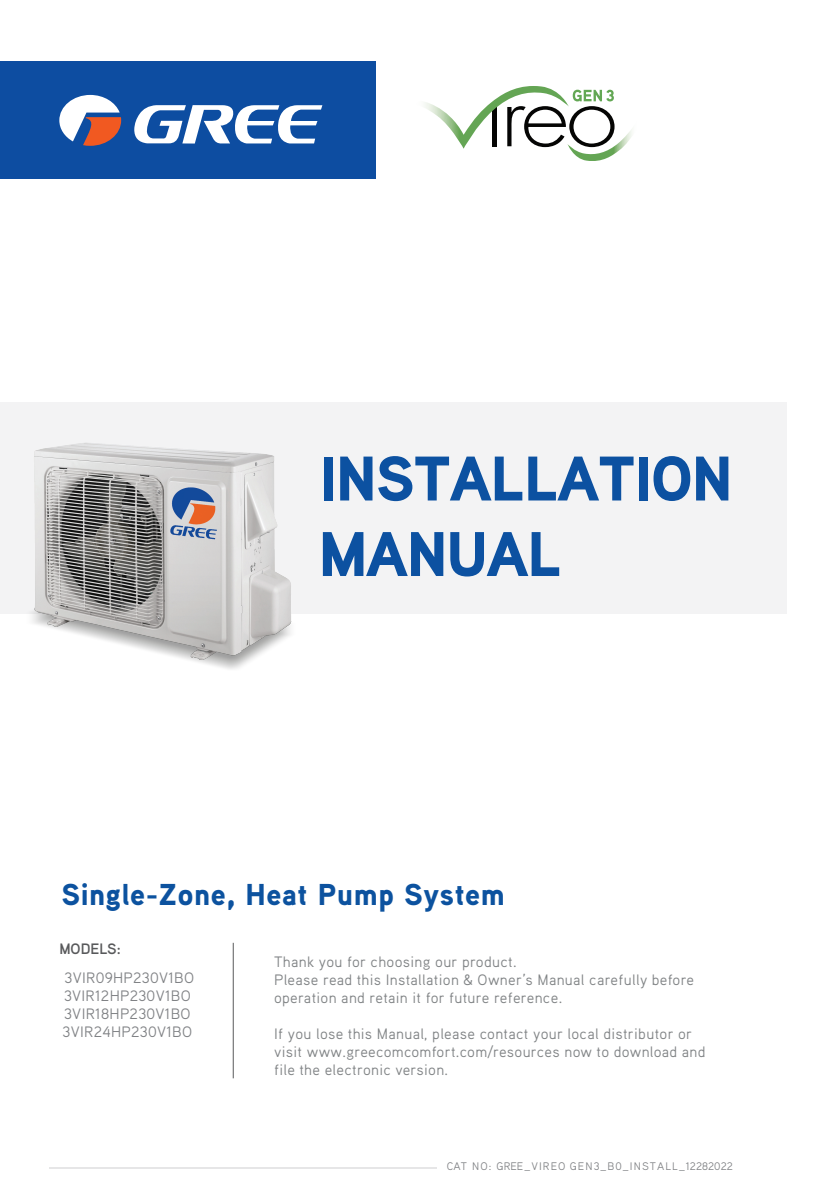
<style>
.page{position:relative;width:840px;height:1191px;background:#fff}
.page>*{position:absolute;margin:0;border:0;box-sizing:border-box;transform-origin:0 0}
.t1{font:900 62.8px/75.4px "Aaux Pro";letter-spacing:-.02em;color:#0c51a1}
.t2{font:900 30.2px "Aaux Pro";letter-spacing:.02em;color:#0c529f}
.t3{font:15px/18.2px "Aaux Pro";letter-spacing:.02em;color:#808385}
.t4{font:15px/18.2px "Aaux Pro";letter-spacing:.02em;color:#808285}
.t5{font:700 15px "Aaux Pro";color:#58595b}
.t6{font:11px "Aaux Pro";letter-spacing:.1em;color:#808285}
</style>
<div class="page">
<div style="left:0;top:61px;width:375px;height:118px;background:#0d4da1"></div>
<svg style="left:59px;top:95px;width:62px;height:51px"></svg>
<svg style="left:134px;top:105px;width:188px;height:39px"></svg>
<hr style="left:233px;top:942px;width:1px;height:136px;background:#58595b">
<hr style="left:49px;top:1167px;width:387px;height:1px;background:#808285">
<svg style="left:425px;top:86px;width:207px;height:75px"></svg>
<div style="left:0;top:402px;width:786px;height:211px;background:#f3f3f4"></div>
<img style="left:11px;top:443px;width:298px;height:226px">
<h1 class="t1" style="left:319px;top:439px;width:415px">INSTALLATION<br>MANUAL</h1>
<h2 class="t2" style="left:61px;top:875px;width:444px">Single-Zone, Heat Pump System</h2>
<p class="t5" style="left:59px;top:939px;width:63px">MODELS:</p>
<p class="t4" style="left:63px;top:967px;width:133px">3VIR09HP230V1BO<br>3VIR12HP230V1BO<br>3VIR18HP230V1BO<br>3VIR24HP230V1BO</p>
<p class="t3" style="left:274px;top:952px;width:421px">Thank you for choosing our product.<br>Please read this Installation &amp; Owner’s Manual carefully before operation and retain it for future reference.</p>
<p class="t3" style="left:274px;top:1024px;width:432px">If you lose this Manual, please contact your local distributor or visit www.greecomcomfort.com/resources now to download and file the electronic version.</p>
<p class="t6" style="left:446px;top:1159px;width:287px">CAT NO: GREE_VIREO GEN3_B0_INSTALL_12282022</p>
</div>
